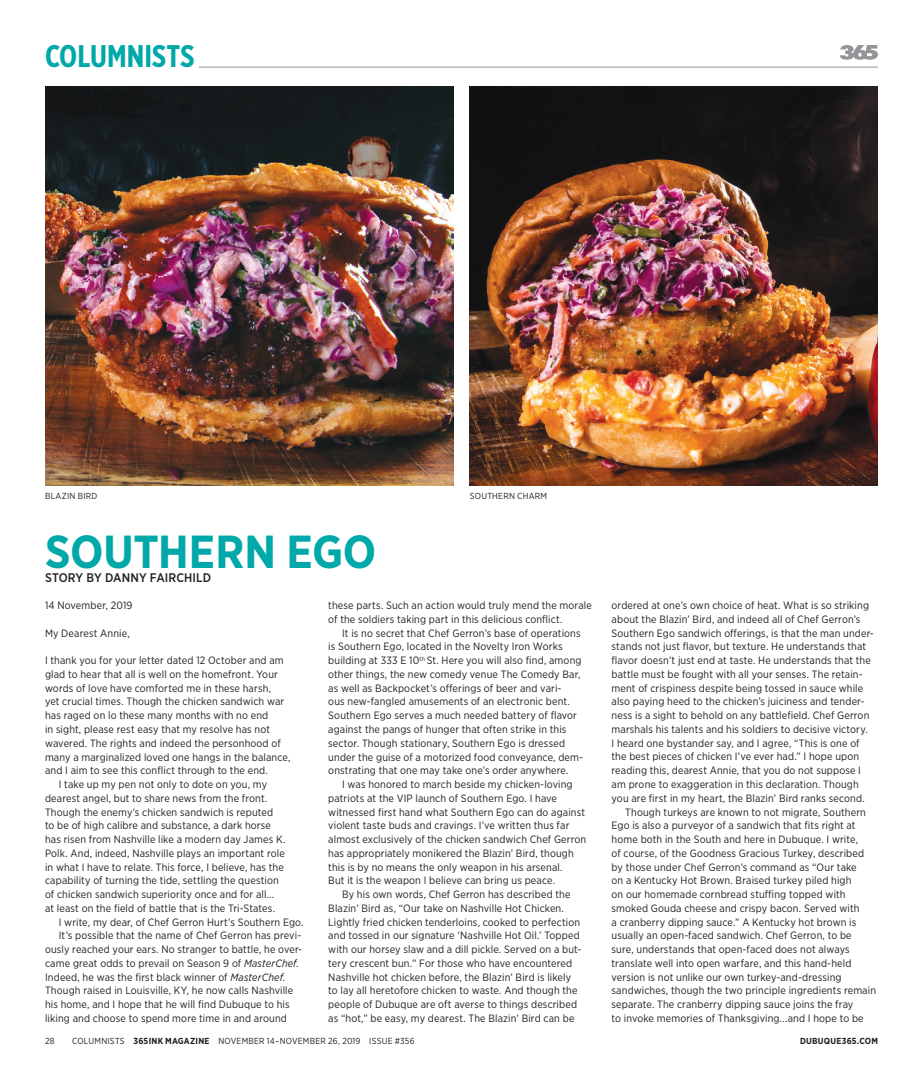
<style>
.page{position:relative;width:923px;height:1092px;background:#fff}
.page>*{position:absolute;margin:0;border:0;box-sizing:border-box;transform-origin:0 0}
.t1{font:700 46.25px "Gotham Narrow";letter-spacing:-.005em;color:#00a8a9}
.t2{font:700 31.25px "Gotham X Narrow";letter-spacing:.005em;color:#00a8a9}
.t3{font:500 12.5px "Gotham Narrow";letter-spacing:.005em;color:#231f20}
.t4{font:10.62px/13.8px "Gotham Narrow";letter-spacing:.01em;color:#231f20}
.t5{font:8.75px "Gotham Narrow";letter-spacing:.025em;color:#231f20}
.t6{font:700 8.75px "Gotham Narrow";letter-spacing:.025em;color:#231f20}
.s1{font-style:italic}
.s2{font-weight:700}
</style>
<div class="page">
<hr style="left:45px;top:67px;width:833px;height:1px;background:#939598">
<svg style="left:840px;top:45px;width:38px;height:15px"></svg>
<img style="left:45px;top:86px;width:408px;height:399px">
<img style="left:470px;top:86px;width:408px;height:399px">
<h2 class="t2" style="left:45px;top:37px;width:151px">COLUMNISTS</h2>
<p class="t5" style="left:45px;top:490px;width:54px">BLAZIN BIRD</p>
<p class="t5" style="left:470px;top:490px;width:7px">SOU</p>
<p class="t5" style="left:487px;top:490px;width:54px">THERN CHARM</p>
<h1 class="t1" style="left:45px;top:522px;width:333px">SOUTHERN EGO</h1>
<p class="t3" style="left:45px;top:569px;width:168px">STORY BY DANNY FAIRCHILD</p>
<p class="t4" style="left:45px;top:598px;width:89px">14 November, 2019</p>
<p class="t4" style="left:45px;top:625px;width:86px">My Dearest Annie,</p>
<p class="t4" style="left:45px;top:653px;width:240px">I thank you for your letter dated 12 October and am</p>
<p class="t4" style="left:45px;top:667px;width:234px">glad to hear that all is well on the homefront. Your</p>
<p class="t4" style="left:45px;top:680px;width:227px">words of love have comforted me in these harsh,</p>
<p class="t4" style="left:45px;top:694px;width:241px">yet crucial times. Though the chicken sandwich war</p>
<p class="t4" style="left:45px;top:708px;width:225px">has raged on lo these many months with no end</p>
<p class="t4" style="left:45px;top:722px;width:226px">in sight, please rest easy that my resolve has not</p>
<p class="t4" style="left:45px;top:735px;width:237px">wavered. The rights and indeed the personhood of</p>
<p class="t4" style="left:45px;top:749px;width:247px">many a marginalized loved one hangs in the balance,</p>
<p class="t4" style="left:45px;top:763px;width:224px">and I aim to see this conflict through to the end.</p>
<p class="t4" style="left:59px;top:777px;width:210px">I take up my pen not only to dote on you, my</p>
<p class="t4" style="left:45px;top:790px;width:224px">dearest angel, but to share news from the front.</p>
<p class="t4" style="left:45px;top:804px;width:230px">Though the enemy’s chicken sandwich is reputed</p>
<p class="t4" style="left:45px;top:818px;width:227px">to be of high calibre and substance, a dark horse</p>
<p class="t4" style="left:45px;top:832px;width:242px">has risen from Nashville like a modern day James K.</p>
<p class="t4" style="left:45px;top:845px;width:241px">Polk. And, indeed, Nashville plays an important role</p>
<p class="t4" style="left:45px;top:859px;width:240px">in what I have to relate. This force, I believe, has the</p>
<p class="t4" style="left:45px;top:873px;width:235px">capability of turning the tide, settling the question</p>
<p class="t4" style="left:45px;top:887px;width:231px">of chicken sandwich superiority once and for all...</p>
<p class="t4" style="left:45px;top:900px;width:231px">at least on the field of battle that is the Tri-States.</p>
<p class="t4" style="left:59px;top:914px;width:246px">I write, my dear, of Chef Gerron Hurt’s Southern Ego.</p>
<p class="t4" style="left:59px;top:928px;width:244px">It’s possible that the name of Chef Gerron has previ-</p>
<p class="t4" style="left:45px;top:942px;width:259px">ously reached your ears. No stranger to battle, he over-</p>
<p class="t4" style="left:45px;top:955px;width:255px">came great odds to prevail on Season 9 of <span class="s1">MasterChef</span>.</p>
<p class="t4" style="left:45px;top:969px;width:241px">Indeed, he was the first black winner of <span class="s1">MasterChef</span>.</p>
<p class="t4" style="left:45px;top:983px;width:250px">Though raised in Louisville, KY, he now calls Nashville</p>
<p class="t4" style="left:45px;top:997px;width:246px">his home, and I hope that he will find Dubuque to his</p>
<p class="t4" style="left:45px;top:1010px;width:243px">liking and choose to spend more time in and around</p>
<p class="t4" style="left:328px;top:598px;width:265px">these parts. Such an action would truly mend the morale of the soldiers taking part in this delicious conflict.</p>
<p class="t4" style="left:328px;top:625px;width:256px;text-indent:14px">It is no secret that Chef Gerron’s base of operations is Southern Ego, located in the Novelty Iron Works building at 333 E 10<sup>th</sup> St. Here you will also find, among other things, the new comedy venue The Comedy Bar, as well as Backpocket’s offerings of beer and vari-<br>ous new-fangled amusements of an electronic bent.<br>Southern Ego serves a much needed battery of flavor against the pangs of hunger that often strike in this sector. Though stationary, Southern Ego is dressed under the guise of a motorized food conveyance, dem&shy;onstrating that one may take one’s order anywhere.</p>
<p class="t4" style="left:328px;top:777px;width:259px;text-indent:14px">I was honored to march beside my chicken-loving patriots at the VIP launch of Southern Ego. I have witnessed first hand what Southern Ego can do against violent taste buds and cravings. I’ve written thus far almost exclusively of the chicken sandwich Chef Gerron has appropriately monikered the Blazin’ Bird, though this is by no means the only weapon in his arsenal.<br>But it is the weapon I believe can bring us peace.</p>
<p class="t4" style="left:328px;top:887px;width:254px;text-indent:14px">By his own words, Chef Gerron has described the Blazin’ Bird as, “Our take on Nashville Hot Chicken.<br>Lightly fried chicken tenderloins, cooked to perfection and tossed in our signature ‘Nashville Hot Oil.’ Topped with our horsey slaw and a dill pickle. Served on a but&shy;tery crescent bun.” For those who have encountered Nashville hot chicken before, the Blazin’ Bird is likely to lay all heretofore chicken to waste. And though the people of Dubuque are oft averse to things described as “hot,” be easy, my dearest. The Blazin’ Bird can be</p>
<p class="t4" style="left:611px;top:598px;width:259px">ordered at one’s own choice of heat. What is so striking</p>
<p class="t4" style="left:611px;top:612px;width:250px">about the Blazin’ Bird, and indeed all of Chef Gerron’s</p>
<p class="t4" style="left:611px;top:625px;width:264px">Southern Ego sandwich offerings, is that the man under-</p>
<p class="t4" style="left:611px;top:639px;width:256px">stands not just flavor, but texture. He understands that</p>
<p class="t4" style="left:611px;top:653px;width:261px">flavor doesn’t just end at taste. He understands that the</p>
<p class="t4" style="left:611px;top:667px;width:253px">battle must be fought with all your senses. The retain-</p>
<p class="t4" style="left:611px;top:680px;width:253px">ment of crispiness despite being tossed in sauce while</p>
<p class="t4" style="left:611px;top:694px;width:254px">also paying heed to the chicken’s juiciness and tender-</p>
<p class="t4" style="left:611px;top:708px;width:259px">ness is a sight to behold on any battlefield. Chef Gerron</p>
<p class="t4" style="left:611px;top:722px;width:258px">marshals his talents and his soldiers to decisive victory.</p>
<p class="t4" style="left:611px;top:735px;width:250px">I heard one bystander say, and I agree, “This is one of</p>
<p class="t4" style="left:611px;top:749px;width:249px">the best pieces of chicken I’ve ever had.” I hope upon</p>
<p class="t4" style="left:611px;top:763px;width:251px">reading this, dearest Annie, that you do not suppose I</p>
<p class="t4" style="left:611px;top:777px;width:249px">am prone to exaggeration in this declaration. Though</p>
<p class="t4" style="left:611px;top:790px;width:255px">you are first in my heart, the Blazin’ Bird ranks second.</p>
<p class="t4" style="left:625px;top:804px;width:242px">Though turkeys are known to not migrate, Southern</p>
<p class="t4" style="left:611px;top:818px;width:245px">Ego is also a purveyor of a sandwich that fits right at</p>
<p class="t4" style="left:611px;top:832px;width:248px">home both in the South and here in Dubuque. I write,</p>
<p class="t4" style="left:611px;top:845px;width:254px">of course, of the Goodness Gracious Turkey, described</p>
<p class="t4" style="left:611px;top:859px;width:247px">by those under Chef Gerron’s command as “Our take</p>
<p class="t4" style="left:611px;top:873px;width:241px">on a Kentucky Hot Brown. Braised turkey piled high</p>
<p class="t4" style="left:611px;top:887px;width:235px">on our homemade cornbread stuffing topped with</p>
<p class="t4" style="left:611px;top:900px;width:249px">smoked Gouda cheese and crispy bacon. Served with</p>
<p class="t4" style="left:611px;top:914px;width:246px">a cranberry dipping sauce.” A Kentucky hot brown is</p>
<p class="t4" style="left:611px;top:928px;width:242px">usually an open-faced sandwich. Chef Gerron, to be</p>
<p class="t4" style="left:611px;top:942px;width:240px">sure, understands that open-faced does not always</p>
<p class="t4" style="left:611px;top:955px;width:241px">translate well into open warfare, and this hand-held</p>
<p class="t4" style="left:611px;top:969px;width:231px">version is not unlike our own turkey-and-dressing</p>
<p class="t4" style="left:611px;top:983px;width:266px">sandwiches, though the two principle ingredients remain</p>
<p class="t4" style="left:611px;top:997px;width:243px">separate. The cranberry dipping sauce joins the fray</p>
<p class="t4" style="left:611px;top:1010px;width:254px">to invoke memories of Thanksgiving...and I hope to be</p>
<p class="t5" style="left:45px;top:1035px;width:11px">28</p>
<p class="t5" style="left:72px;top:1035px;width:344px">Columnists <span class="s2">365INK MAGAZINE</span> November 14–November 26, 2019 Issue #356</p>
<p class="t6" style="left:800px;top:1035px;width:79px">DUBUQUE365.COM</p>
</div>
